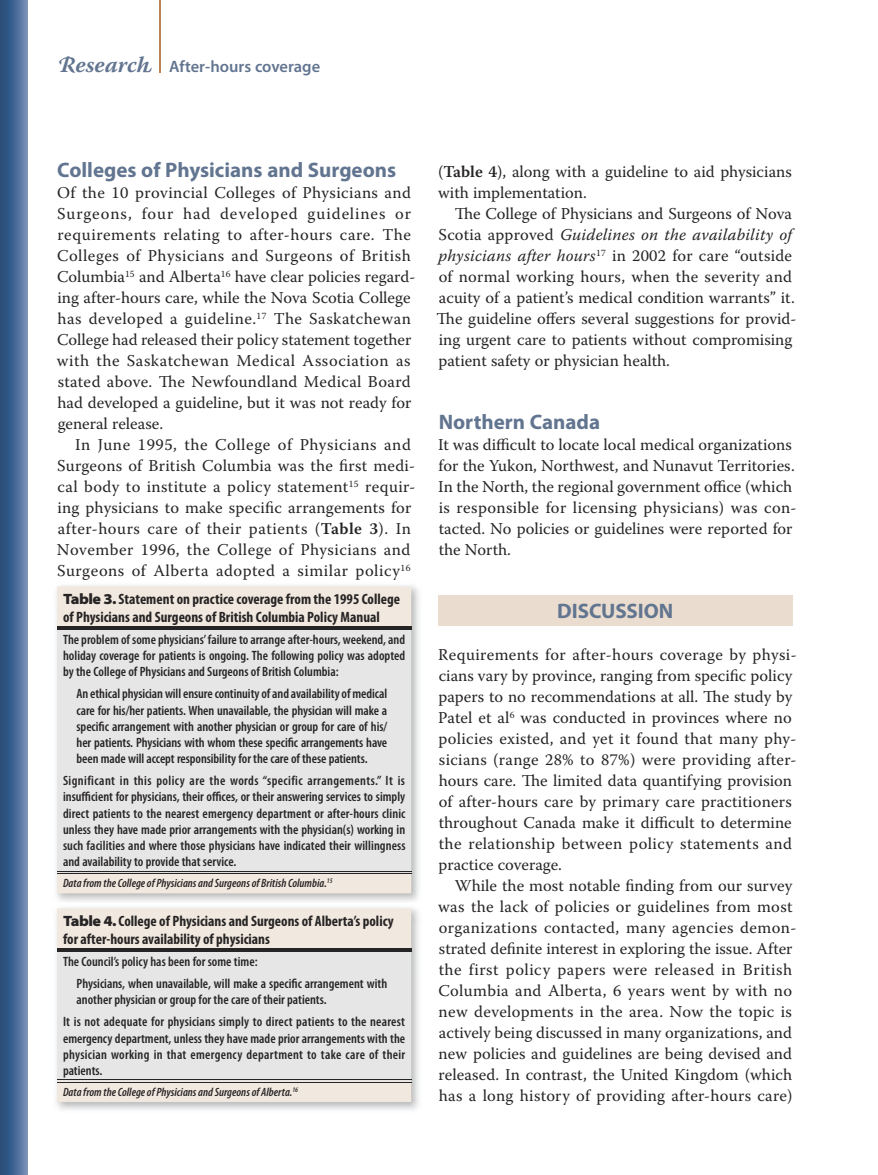
<style>
.page{position:relative;width:878px;height:1175px;background:#fff}
.page>*{position:absolute;margin:0;border:0;box-sizing:border-box;transform-origin:0 0}
.t1{font:700 21px "Myriad Pro";color:#627590}
.t2{font:16.5px/21px "Warnock Pro";letter-spacing:.01em;color:#272425}
.t3{font:16.5px/21px "Warnock Pro";letter-spacing:.03em;color:#272425}
.t4{font:600 16.5px "Myriad Pro";color:#627590}
.t5{font:700 condensed 15px/18px "Myriad Pro";color:#272425}
.t6{font:600 condensed 13.5px/16.2px "Myriad Pro";color:#272425;text-align:justify}
.t7{font:italic 600 condensed 12px "Myriad Pro";color:#272425}
.s1{font-family:"Warnock Pro";font-weight:700;font-style:italic;font-size:22.5px}
.s2{font-weight:600}
.s3{font-weight:900;font-stretch:semi-expanded}
.s4{font-style:italic}
</style>
<div class="page">
<svg style="left:0;top:0;width:27px;height:1174px;background:#456793"></svg>
<hr style="left:159px;top:0;width:1px;height:72px;background:#b98257">
<div style="left:438px;top:596px;width:354px;height:30px;background:#eaddcf"></div>
<img style="left:56px;top:585px;width:363px;height:525px">
<div style="left:57px;top:586px;width:354px;height:307px;background:#f1e9df"></div>
<div style="left:57px;top:629px;width:354px;height:243px;background:#e6e6e7"></div>
<hr style="left:57px;top:870px;width:354px;height:1px;background:#272425">
<hr style="left:57px;top:873px;width:354px;height:1px;background:#272425">
<hr style="left:57px;top:626px;width:354px;height:3px;background:#272425">
<img style="left:56px;top:903px;width:363px;height:1px">
<div style="left:57px;top:908px;width:354px;height:193px;background:#f1e9df"></div>
<div style="left:57px;top:951px;width:354px;height:128px;background:#e6e6e7"></div>
<hr style="left:57px;top:1079px;width:354px;height:1px;background:#272425">
<hr style="left:57px;top:1081px;width:354px;height:1px;background:#272425">
<hr style="left:57px;top:948px;width:354px;height:3px;background:#272425">
<p class="t4" style="left:57px;top:57px;width:265px"><span class="s1">Research</span> After-hours coverage</p>
<p class="t1" style="left:57px;top:158px;width:340px">Colleges of Physicians and Surgeons</p>
<p class="t2" style="left:57px;top:182px;width:360px">Of the 10 provincial Colleges of Physicians and Surgeons, four had developed guidelines or requirements relating to after-hours care. The Colleges of Physicians and Surgeons of British Columbia<sup>15</sup> and Alberta<sup>16</sup> have clear policies regard&shy;ing after-hours care, while the Nova Scotia College has developed a guideline.<sup>17</sup> The Saskatchewan College had released their policy statement together with the Saskatchewan Medical Association as stated above. The Newfoundland Medical Board had developed a guideline, but it was not ready for general release.</p>
<p class="t3" style="left:57px;top:434px;width:360px;text-indent:18px">In June 1995, the College of Physicians and Surgeons of British Columbia was the first medi&shy;cal body to institute a policy statement<sup>15</sup> requir&shy;ing physicians to make specific arrangements for after-hours care of their patients (<span class="s2">Table 3</span>). In November 1996, the College of Physicians and Surgeons of Alberta adopted a similar policy<sup>16</sup></p>
<p class="t5" style="left:63px;top:590px;width:338px"><span class="s3">Table 3.</span> Statement on practice coverage from the 1995 College of Physicians and Surgeons of British Columbia Policy Manual</p>
<p class="t6" style="left:63px;top:631px;width:344px">The problem of some physicians’ failure to arrange after-hours, weekend, and holiday coverage for patients is ongoing. The following policy was adopted by the College of Physicians and Surgeons of British Columbia:</p>
<p class="t6" style="left:76px;top:686px;width:312px">An ethical physician will ensure continuity of and availability of medical care for his/her patients. When unavailable, the physician will make a specific arrangement with another physician or group for care of his/ her patients. Physicians with whom these specific arrangements have been made will accept responsibility for the care of these patients.</p>
<p class="t6" style="left:63px;top:773px;width:344px">Significant in this policy are the words “specific arrangements.” It is insufficient for physicians, their offices, or their answering services to simply direct patients to the nearest emergency department or after-hours clinic unless they have made prior arrangements with the physician(s) working in such facilities and where those physicians have indicated their willingness and availability to provide that service.</p>
<p class="t7" style="left:63px;top:877px;width:271px">Data from the College of Physicians and Surgeons of British Columbia.<sup>15</sup></p>
<p class="t5" style="left:63px;top:912px;width:332px"><span class="s3">Table 4.</span> College of Physicians and Surgeons of Alberta’s policy for after-hours availability of physicians</p>
<p class="t6" style="left:76px;top:950px;width:312px;line-height:22.2px;text-indent:-14px">The Council’s policy has been for some time:<br>Physicians, when unavailable, will make a specific arrangement with</p>
<p class="t6" style="left:63px;top:988px;width:343px;line-height:22.2px;text-indent:14px">another physician or group for the care of their patients.<br>It is not adequate for physicians simply to direct patients to the nearest</p>
<p class="t6" style="left:63px;top:1030px;width:344px">emergency department, unless they have made prior arrangements with the physician working in that emergency department to take care of their patients.</p>
<p class="t7" style="left:63px;top:1085px;width:236px">Data from the College of Physicians and Surgeons of Alberta.<sup>16</sup></p>
<p class="t2" style="left:438px;top:161px;width:355px">(<span class="s2">Table 4</span>), along with a guideline to aid physicians with implementation.</p>
<p class="t2" style="left:436px;top:203px;width:361px;text-indent:18px">The College of Physicians and Surgeons of Nova Scotia approved <span class="s4">Guidelines on the availability of physicians after hours</span><sup>17</sup> in 2002 for care “outside of normal working hours, when the severity and acuity of a patient’s medical condition warrants” it.<br>The guideline offers several suggestions for provid&shy;ing urgent care to patients without compromising patient safety or physician health.</p>
<p class="t1" style="left:438px;top:410px;width:163px">Northern Canada</p>
<p class="t2" style="left:438px;top:434px;width:360px">It was difficult to locate local medical organizations for the Yukon, Northwest, and Nunavut Territories.<br>In the North, the regional government office (which is responsible for licensing physicians) was con&shy;tacted. No policies or guidelines were reported for the North.</p>
<p class="t1" style="left:557px;top:599px;width:118px">DISCUSSION</p>
<p class="t2" style="left:438px;top:644px;width:360px">Requirements for after-hours coverage by physi&shy;cians vary by province, ranging from specific policy papers to no recommendations at all. The study by Patel et al<sup>6</sup> was conducted in provinces where no policies existed, and yet it found that many phy&shy;sicians (range 28% to 87%) were providing after&shy;hours care. The limited data quantifying provision of after-hours care by primary care practitioners throughout Canada make it difficult to determine the relationship between policy statements and practice coverage.</p>
<p class="t2" style="left:438px;top:875px;width:360px;text-indent:17px">While the most notable finding from our survey was the lack of policies or guidelines from most organizations contacted, many agencies demon&shy;strated definite interest in exploring the issue. After the first policy papers were released in British Columbia and Alberta, 6 years went by with no new developments in the area. Now the topic is actively being discussed in many organizations, and new policies and guidelines are being devised and released. In contrast, the United Kingdom (which has a long history of providing after-hours care)</p>
</div>
